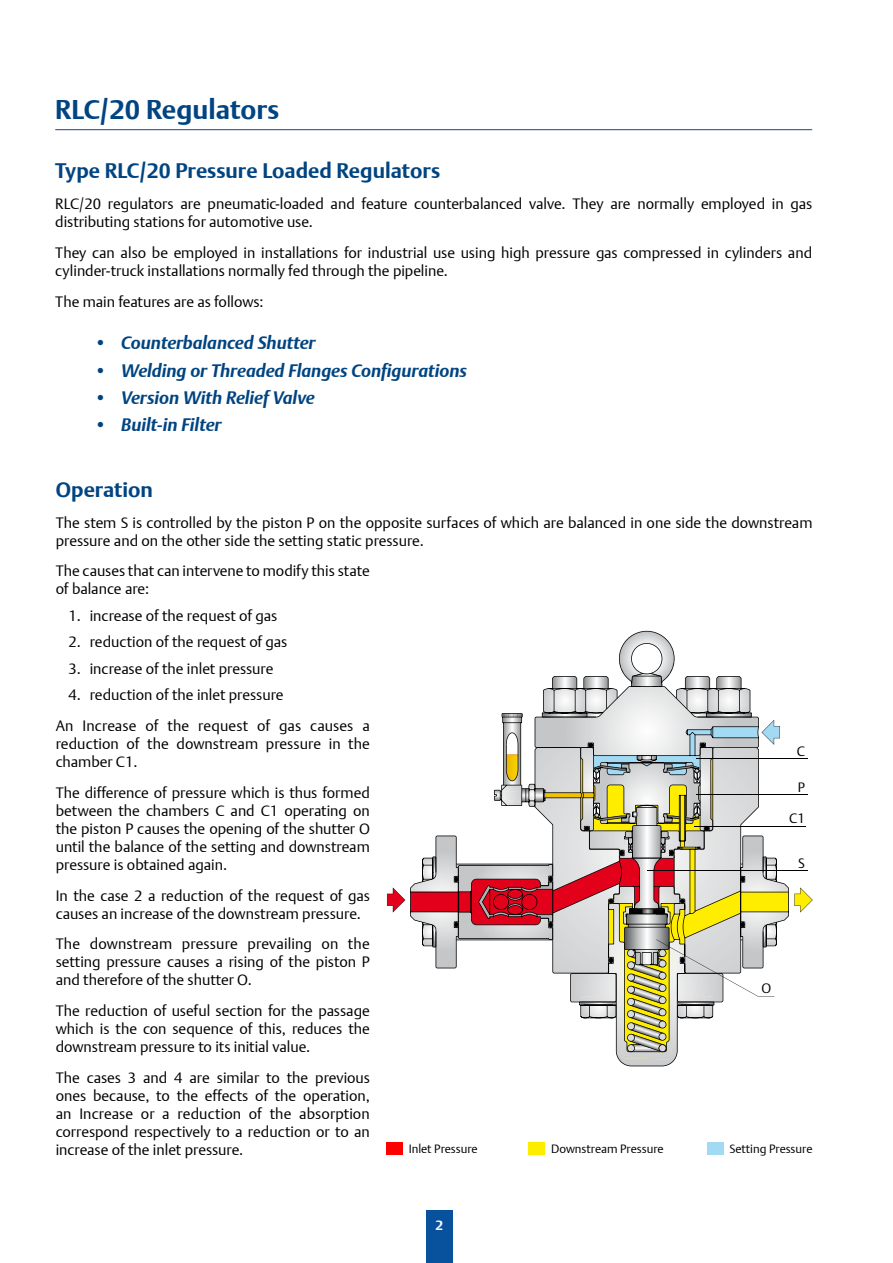
<style>
.page{position:relative;width:893px;height:1263px;background:#fff}
.page>*{position:absolute;margin:0;border:0;box-sizing:border-box;transform-origin:0 0}
.t1{font:700 27px "DTL Argo T";color:#004481}
.t2{font:700 21px "DTL Argo T";color:#004481}
.t3{font:italic 700 18px "DTL Argo T";color:#004481}
.t4{font:15px/18px "DTL Argo T Light";color:#000}
.t5{font:13.5px "DTL Argo T Light";color:#000}
.t6{font:700 13.5px "DTL Argo T";color:#fff}
.t7{font:12px "DTL Argo T Light";color:#000}
</style>
<div class="page">
<div style="left:426px;top:1210px;width:26px;height:53px;background:#08519c"></div>
<hr style="left:55px;top:129px;width:757px;height:1px;background:#1b4391">
<svg style="left:624px;top:631px;width:46px;height:12px"></svg>
<svg style="left:794px;top:887px;width:19px;height:25px"></svg>
<svg style="left:616px;top:882px;width:173px;height:184px"></svg>
<hr style="left:697px;top:758px;width:111px;height:1px;background:#000">
<hr style="left:697px;top:794px;width:111px;height:1px;background:#000">
<hr style="left:647px;top:870px;width:161px;height:1px;background:#000">
<svg style="left:387px;top:643px;width:393px;height:409px"></svg>
<hr style="left:695px;top:826px;width:111px;height:1px;background:#000">
<div style="left:387px;top:1142px;width:16px;height:13px;background:#f00"></div>
<div style="left:528px;top:1142px;width:17px;height:13px;background:#ffed00"></div>
<div style="left:707px;top:1142px;width:16px;height:13px;background:#a2daf4"></div>
<h1 class="t1" style="left:55px;top:94px;width:226px">RLC/20 Regulators</h1>
<h2 class="t2" style="left:55px;top:158px;width:386px">Type RLC/20 Pressure Loaded Regulators</h2>
<p class="t4" style="left:55px;top:195px;width:758px">RLC/20 regulators are pneumatic-loaded and feature counterbalanced valve. They are normally employed in gas distributing stations for automotive use.</p>
<p class="t4" style="left:55px;top:244px;width:758px">They can also be employed in installations for industrial use using high pressure gas compressed in cylinders and cylinder-truck installations normally fed through the pipeline.</p>
<p class="t4" style="left:55px;top:292px;width:210px">The main features are as follows:</p>
<p class="t3" style="left:94px;top:332px;width:223px">• Counterbalanced Shutter</p>
<p class="t3" style="left:94px;top:359px;width:374px">• Welding or Threaded Flanges Configurations</p>
<p class="t3" style="left:94px;top:387px;width:222px">• Version With Relief Valve</p>
<p class="t3" style="left:94px;top:414px;width:129px">• Built-in Filter</p>
<h2 class="t2" style="left:56px;top:477px;width:99px">Operation</h2>
<p class="t4" style="left:56px;top:513px;width:758px">The stem S is controlled by the piston P on the opposite surfaces of which are balanced in one side the downstream pressure and on the other side the setting static pressure.</p>
<p class="t4" style="left:56px;top:562px;width:316px">The causes that can intervene to modify this state of balance are:</p>
<p class="t4" style="left:68px;top:606px;width:210px">1. increase of the request of gas</p>
<p class="t4" style="left:68px;top:633px;width:220px">2. reduction of the request of gas</p>
<p class="t4" style="left:68px;top:659px;width:207px">3. increase of the inlet pressure</p>
<p class="t4" style="left:56px;top:679px;width:316px;line-height:30.8px;text-indent:13px">4. reduction of the inlet pressure<br>An Increase of the request of gas causes a</p>
<p class="t4" style="left:56px;top:735px;width:316px">reduction of the downstream pressure in the chamber C1.</p>
<p class="t4" style="left:56px;top:783px;width:316px;text-align:justify">The difference of pressure which is thus formed between the chambers C and C1 operating on the piston P causes the opening of the shutter O until the balance of the setting and downstream pressure is obtained again.</p>
<p class="t4" style="left:56px;top:886px;width:316px">In the case 2 a reduction of the request of gas causes an increase of the downstream pressure.</p>
<p class="t4" style="left:56px;top:935px;width:316px;text-align:justify">The downstream pressure prevailing on the setting pressure causes a rising of the piston P and therefore of the shutter O.</p>
<p class="t4" style="left:56px;top:1002px;width:316px;text-align:justify">The reduction of useful section for the passage which is the con sequence of this, reduces the downstream pressure to its initial value.</p>
<p class="t4" style="left:56px;top:1068px;width:316px;text-align:justify">The cases 3 and 4 are similar to the previous ones because, to the effects of the operation, an Increase or a reduction of the absorption correspond respectively to a reduction or to an increase of the inlet pressure.</p>
<p class="t5" style="left:797px;top:743px;width:10px">C</p>
<p class="t5" style="left:798px;top:779px;width:9px">P</p>
<p class="t5" style="left:789px;top:811px;width:17px">C1</p>
<p class="t5" style="left:798px;top:855px;width:8px">S</p>
<p class="t5" style="left:761px;top:980px;width:11px">O</p>
<p class="t7" style="left:409px;top:1142px;width:71px">Inlet Pressure</p>
<p class="t7" style="left:551px;top:1142px;width:114px">Downstream Pressure</p>
<p class="t7" style="left:729px;top:1142px;width:85px">Setting Pressure</p>
<p class="t6" style="left:436px;top:1217px;width:9px">2</p>
</div>
